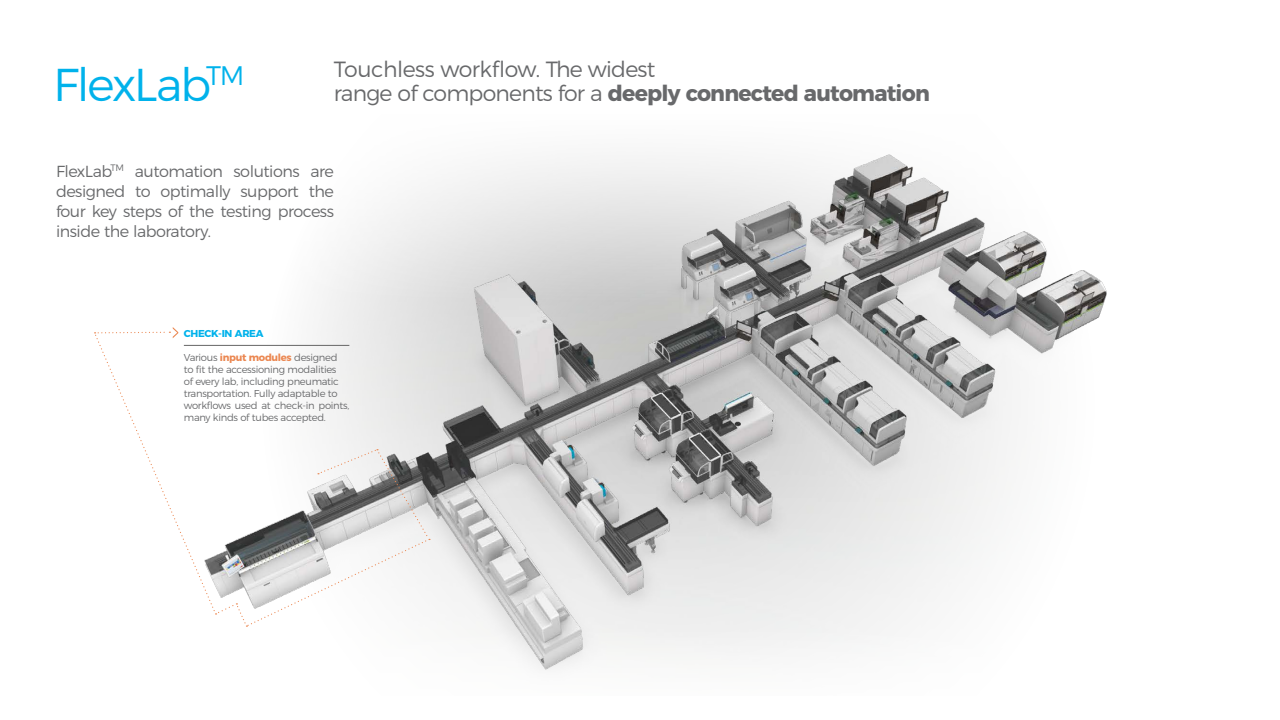
<style>
.page{position:relative;width:1280px;height:720px;background:#fff}
.page>*{position:absolute;margin:0;border:0;box-sizing:border-box;transform-origin:0 0}
.t1{font:300 46px "Montserrat";letter-spacing:-.05em;color:#00b2eb}
.t2{font:300 22px/24px "Montserrat";letter-spacing:-.03em;color:#68696b}
.t3{font:300 16px/20px "Montserrat";letter-spacing:-.03em;color:#68696b;text-align:justify}
.t4{font:300 10px/12px "Montserrat";letter-spacing:-.03em;color:#68696b}
.t5{font:700 10px "Montserrat";letter-spacing:-.03em;color:#00b2eb}
.s1{font-weight:700}
.s2{font-weight:700;color:#eb8751}
</style>
<div class="page">
<img style="left:318px;top:315px;width:782px;height:305px">
<svg style="left:319px;top:154px;width:788px;height:161px"></svg>
<svg style="left:94px;top:327px;width:336px;height:300px"></svg>
<h1 class="t1" style="left:53px;top:48px;width:193px">FlexLab<sup>TM</sup></h1>
<h2 class="t2" style="left:334px;top:56px;width:597px">Touchless workflow. The widest<br>range of components for a <span class="s1">deeply connected automation</span></h2>
<h3 class="t3" style="left:56px;top:159px;width:280px">FlexLab<sup>TM</sup> automation solutions are designed to optimally support the four key steps of the testing process inside the laboratory.</h3>
<p class="t5" style="left:184px;top:325px;width:81px">CHECK-IN AREA</p>
<p class="t4" style="left:184px;top:350px;width:167px">Various <span class="s2">input modules</span> designed to fit the accessioning modalities<br>of every lab, including pneumatic transportation. Fully adaptable to workflows used at check-in points, many kinds of tubes accepted.</p>
</div>
